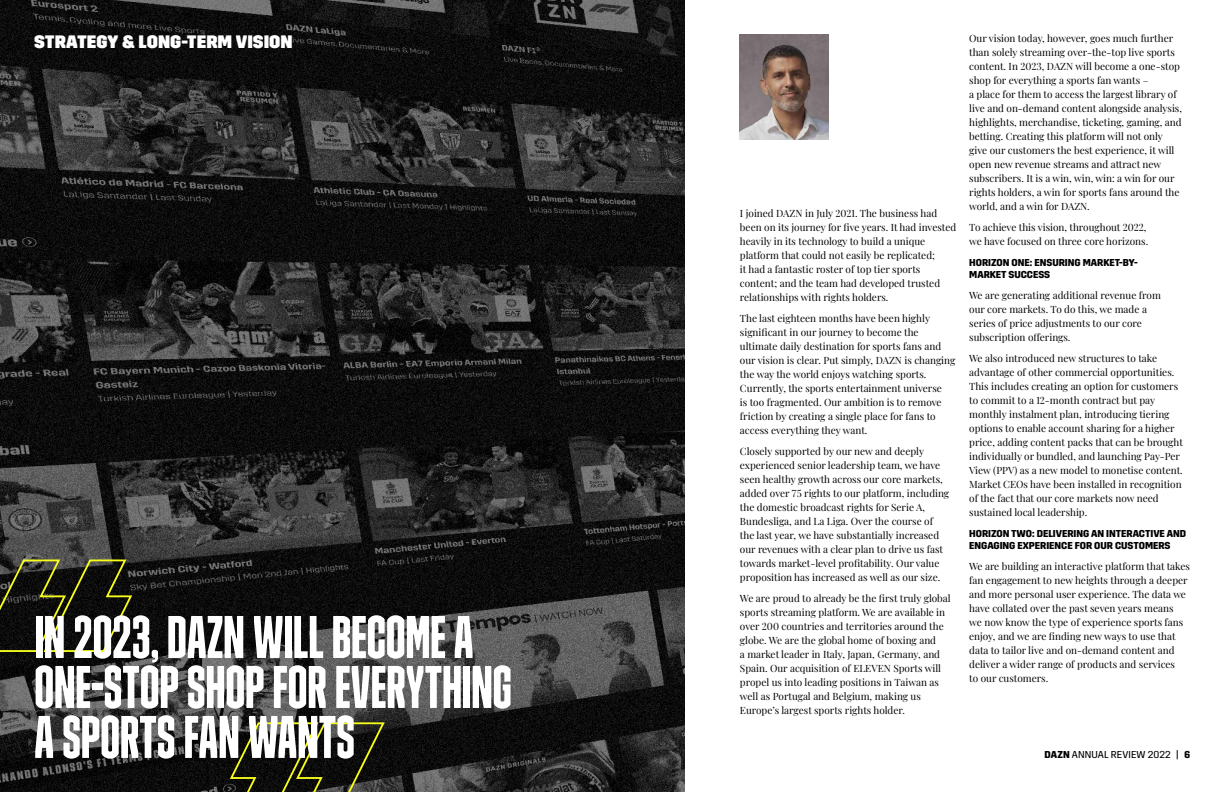
<style>
.page{position:relative;width:1224px;height:792px;background:#fff}
.page>*{position:absolute;margin:0;border:0;box-sizing:border-box;transform-origin:0 0}
.t1{font:60px/50px "DAZN Trim Condensed Text";letter-spacing:-.01em;color:#fff}
.t2{font:800 18px "DAZN Trim";color:#fff}
.t3{font:10px/14px "Playfair Display";color:#000}
.t4{font:700 10px/12px "DAZN Trim";color:#000}
.t5{font:10px "DAZN Trim";letter-spacing:.01em;color:#000}
.s1{font-weight:700}
.s2{font-family:"Trim Mono";font-weight:700}
</style>
<div class="page">
<img style="left:0;top:0;width:684px;height:792px">
<svg style="left:228px;top:721px;width:158px;height:71px;background:#272816"></svg>
<svg style="left:0;top:558px;width:134px;height:95px;background:#262713"></svg>
<img style="left:740px;top:34px;width:88px;height:106px">
<h2 class="t2" style="left:34px;top:26px;width:260px">STRATEGY &amp; LONG-TERM VISION</h2>
<h1 class="t1" style="left:34px;top:612px;width:480px">IN 2023, DAZN WILL BECOME A<br>ONE-STOP SHOP FOR EVERYTHING<br>A SPORTS FAN WANTS</h1>
<p class="t3" style="left:740px;top:205px;width:218px">I joined DAZN in July 2021. The business had been on its journey for five years. It had invested heavily in its technology to build a unique platform that could not easily be replicated;<br>it had a fantastic roster of top tier sports content; and the team had developed trusted relationships with rights holders.</p>
<p class="t3" style="left:740px;top:310px;width:217px">The last eighteen months have been highly significant in our journey to become the ultimate daily destination for sports fans and our vision is clear. Put simply, DAZN is changing the way the world enjoys watching sports.<br>Currently, the sports entertainment universe<br>is too fragmented. Our ambition is to remove friction by creating a single place for fans to access everything they want.</p>
<p class="t3" style="left:740px;top:443px;width:211px">Closely supported by our new and deeply experienced senior leadership team, we have seen healthy growth across our core markets, added over 75 rights to our platform, including the domestic broadcast rights for Serie A, Bundesliga, and La Liga. Over the course of the last year, we have substantially increased our revenues with a clear plan to drive us fast towards market-level profitability. Our value proposition has increased as well as our size.</p>
<p class="t3" style="left:740px;top:590px;width:212px">We are proud to already be the first truly global sports streaming platform. We are available in over 200 countries and territories around the globe. We are the global home of boxing and<br>a market leader in Italy, Japan, Germany, and Spain. Our acquisition of ELEVEN Sports will propel us into leading positions in Taiwan as well as Portugal and Belgium, making us Europe’s largest sports rights holder.</p>
<p class="t3" style="left:969px;top:30px;width:214px">Our vision today, however, goes much further than solely streaming over-the-top live sports content. In 2023, DAZN will become a one-stop shop for everything a sports fan wants –<br>a place for them to access the largest library of live and on-demand content alongside analysis, highlights, merchandise, ticketing, gaming, and betting. Creating this platform will not only give our customers the best experience, it will open new revenue streams and attract new subscribers. It is a win, win, win: a win for our rights holders, a win for sports fans around the world, and a win for DAZN.</p>
<p class="t3" style="left:969px;top:219px;width:181px">To achieve this vision, throughout 2022, we have focused on three core horizons.</p>
<p class="t4" style="left:969px;top:256px;width:170px">HORIZON ONE: ENSURING MARKET-BY-<br>MARKET SUCCESS</p>
<p class="t3" style="left:969px;top:287px;width:193px">We are generating additional revenue from our core markets. To do this, we made a series of price adjustments to our core subscription offerings.</p>
<p class="t3" style="left:969px;top:350px;width:215px">We also introduced new structures to take advantage of other commercial opportunities.<br>This includes creating an option for customers to commit to a 12-month contract but pay monthly instalment plan, introducing tiering options to enable account sharing for a higher price, adding content packs that can be brought individually or bundled, and launching Pay-Per View (PPV) as a new model to monetise content.<br>Market CEOs have been installed in recognition of the fact that our core markets now need sustained local leadership.</p>
<p class="t4" style="left:969px;top:527px;width:218px">HORIZON TWO: DELIVERING AN INTERACTIVE AND<br>ENGAGING EXPERIENCE FOR OUR CUSTOMERS</p>
<p class="t3" style="left:969px;top:558px;width:222px">We are building an interactive platform that takes fan engagement to new heights through a deeper and more personal user experience. The data we have collated over the past seven years means<br>we now know the type of experience sports fans enjoy, and we are finding new ways to use that data to tailor live and on-demand content and deliver a wider range of products and services<br>to our customers.</p>
<p class="t5" style="left:1044px;top:746px;width:147px"><span class="s1">DAZN</span> ANNUAL REVIEW 2022 | <span class="s2">6</span></p>
</div>
